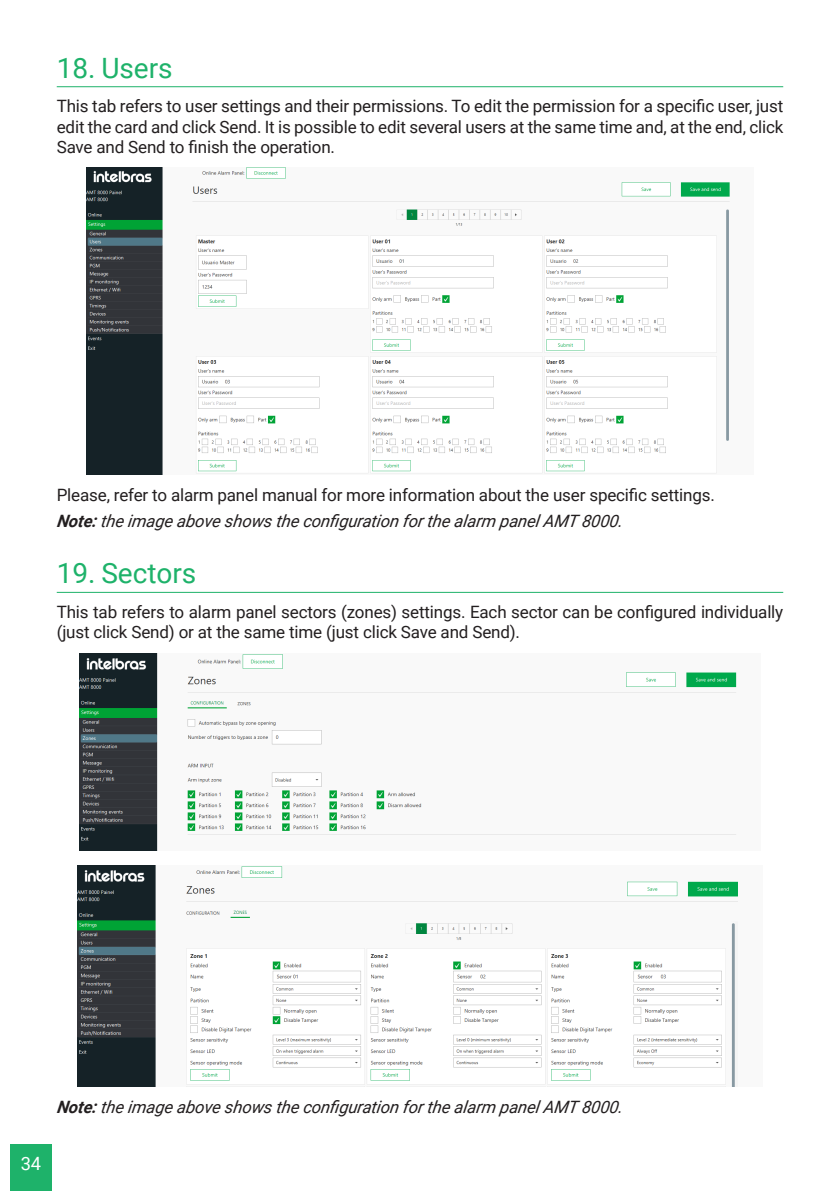
<style>
.page{position:relative;width:840px;height:1191px;background:#fff}
.page>*{position:absolute;margin:0;border:0;box-sizing:border-box;transform-origin:0 0}
.t1{font:28px "Roboto";color:#1eb26a}
.t2{font:18.2px "Roboto";color:#fff}
._0__Corpo_de_texto{font:17px/20.4px "Roboto";letter-spacing:-.01em;color:#231f20;text-align:justify}
._0__Corpo_de_texto-2{font:italic 17px "Roboto";letter-spacing:-.01em;color:#231f20}
.s1{font-weight:700}
</style>
<div class="page">
<div style="left:10px;top:1144px;width:42px;height:47px;background:#1eb26a"></div>
<hr style="left:57px;top:86px;width:725px;height:1px;background:#1eb26a">
<hr style="left:57px;top:592px;width:725px;height:1px;background:#1eb26a">
<img style="left:86px;top:168px;width:644px;height:307px">
<img style="left:80px;top:653px;width:657px;height:197px">
<img style="left:77px;top:865px;width:661px;height:221px">
<p class="t1" style="left:57px;top:48px;width:117px">18. Users</p>
<p class="_0__Corpo_de_texto" style="left:57px;top:95px;width:727px">This tab refers to user settings and their permissions. To edit the permission for a specific user, just edit the card and click Send. It is possible to edit several users at the same time and, at the end, click Save and Send to finish the operation.</p>
<p class="_0__Corpo_de_texto" style="left:57px;top:484px;width:659px">Please, refer to alarm panel manual for more information about the user specific settings.</p>
<p class="_0__Corpo_de_texto-2" style="left:57px;top:509px;width:570px"><span class="s1">Note:</span>the image above shows the configuration forthe alarm panelAMT 8000.</p>
<p class="t1" style="left:57px;top:554px;width:141px">19. Sectors</p>
<p class="_0__Corpo_de_texto" style="left:57px;top:601px;width:727px">This tab refers to alarm panel sectors (zones) settings. Each sector can be configured individually (just click Send) or at the same time (just click Save and Send).</p>
<p class="_0__Corpo_de_texto-2" style="left:57px;top:1095px;width:570px"><span class="s1">Note:</span>the image above shows the configuration forthe alarm panelAMT 8000.</p>
<p class="t2" style="left:21px;top:1151px;width:22px">34</p>
</div>
